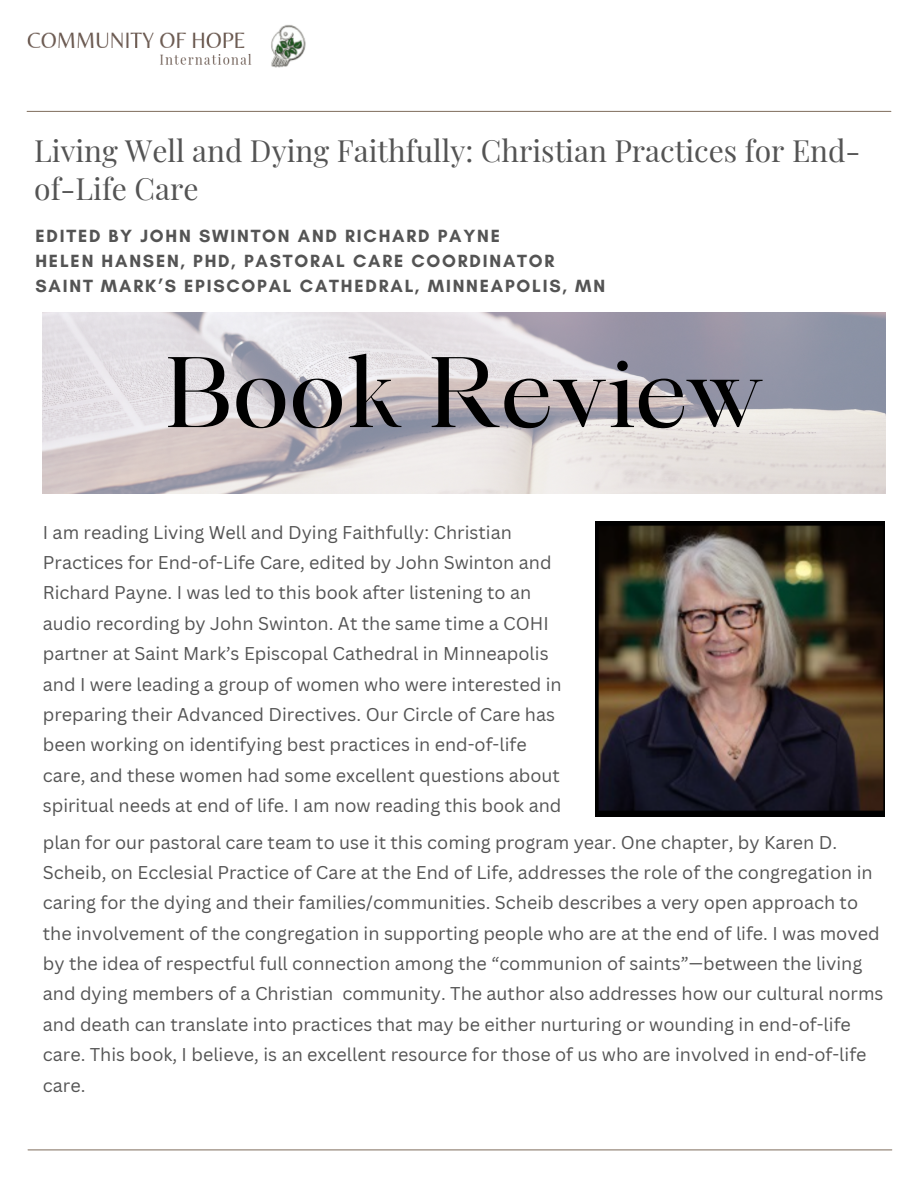
<style>
.page{position:relative;width:918px;height:1188px;background:#fff}
.page>*{position:absolute;margin:0;border:0;box-sizing:border-box;transform-origin:0 0}
.t1{font:96px "Maharlika";color:#000}
.t2{font:30px/38.2px "Playfair Display";color:#545454}
.t3{font:18px/30.3px "Canva Sans";color:#545454}
.t4{font:700 18px "Glacial Indifference";letter-spacing:.1em;color:#545454}
</style>
<div class="page">
<img style="left:27px;top:25px;width:279px;height:42px">
<hr style="left:27px;top:111px;width:864px;height:1px;background:#8c7c6d">
<hr style="left:28px;top:1149px;width:864px;height:1px;background:#8c7c6d">
<img style="left:596px;top:522px;width:289px;height:294px">
<img style="left:43px;top:312px;width:842px;height:181px">
<p class="t2" style="left:34px;top:131px;width:828px">Living Well and Dying Faithfully: Christian Practices for End&shy;of-Life Care</p>
<p class="t4" style="left:35px;top:225px;width:466px">EDITED BY JOHN SWINTON AND RICHARD PAYNE</p>
<p class="t4" style="left:35px;top:250px;width:521px">HELEN HANSEN, PHD, PASTORAL CARE COORDINATOR</p>
<p class="t4" style="left:35px;top:274px;width:571px">SAINT MARK’S EPISCOPAL CATHEDRAL, MINNEAPOLIS, MN</p>
<p class="t1" style="left:165px;top:354px;width:599px">Book Review</p>
<p class="t3" style="left:43px;top:517px;width:520px">I am reading Living Well and Dying Faithfully: Christian Practices for End-of-Life Care, edited by John Swinton and Richard Payne. I was led to this book after listening to an audio recording by John Swinton. At the same time a COHI partner at Saint Mark’s Episcopal Cathedral in Minneapolis and I were leading a group of women who were interested in preparing their Advanced Directives. Our Circle of Care has been working on identifying best practices in end-of-life care, and these women had some excellent questions about spiritual needs at end of life. I am now reading this book and</p>
<p class="t3" style="left:43px;top:826px;width:842px">plan for our pastoral care team to use it this coming program year. One chapter, by Karen D.<br>Scheib, on Ecclesial Practice of Care at the End of Life, addresses the role of the congregation in caring for the dying and their families/communities. Scheib describes a very open approach to the involvement of the congregation in supporting people who are at the end of life. I was moved by the idea of respectful full connection among the “communion of saints”—between the living and dying members of a Christian community. The author also addresses how our cultural norms and death can translate into practices that may be either nurturing or wounding in end-of-life care. This book, I believe, is an excellent resource for those of us who are involved in end-of-life care.</p>
</div>
